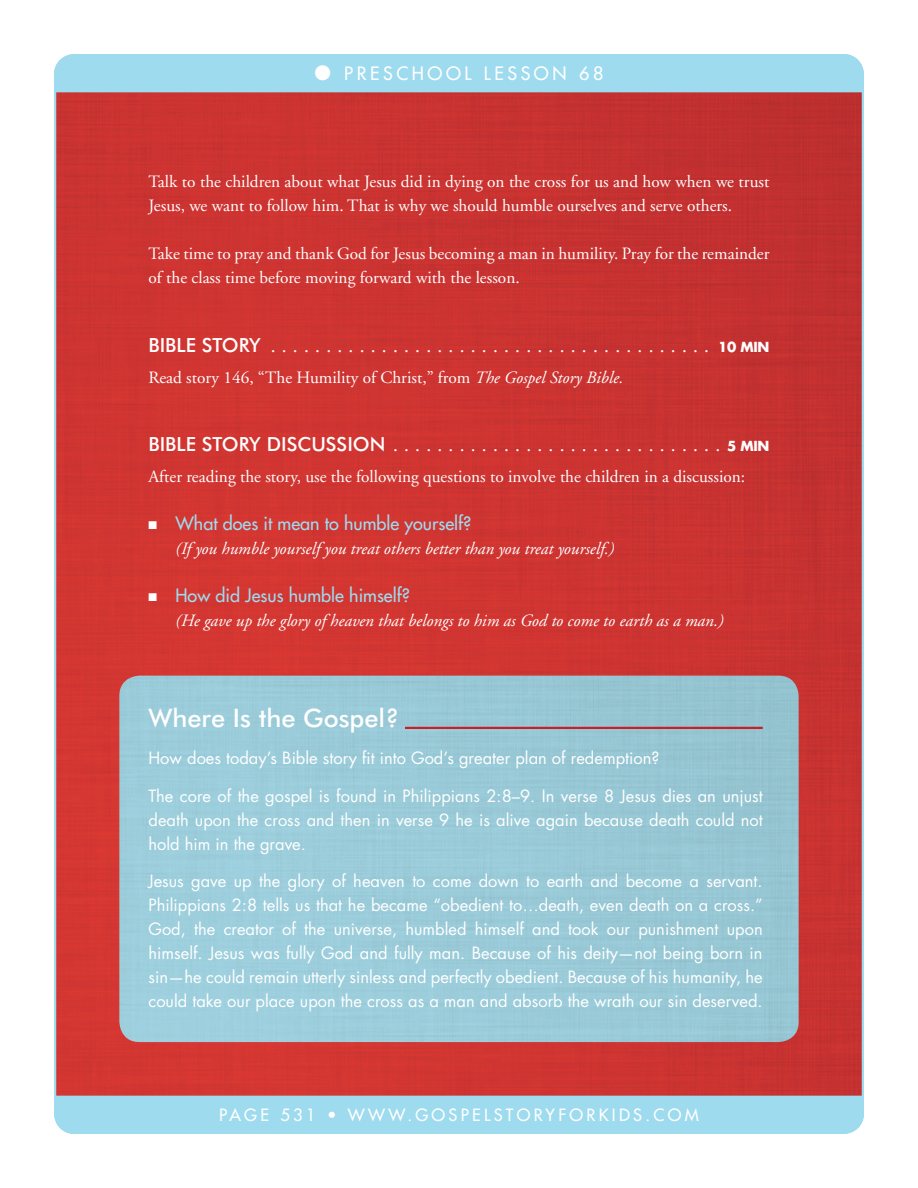
<style>
.page{position:relative;width:918px;height:1188px;background:#fff}
.page>*{position:absolute;margin:0;border:0;box-sizing:border-box;transform-origin:0 0}
.WIJ_HED{font:500 25.5px "Futura BT";color:#fff}
.SUB_1{font:19.5px "Adobe Garamond";color:#fff}
.t1{font:18px "Futura";color:#9edbee}
.t2{font:18px "Futura";letter-spacing:.2em;color:#fff}
.TXT{font:17.25px/24px "Adobe Garamond";color:#fff}
.Bulleted_Answer{font:italic 17.25px "Adobe Garamond";color:#fff}
.WIJ_Txt{font:16.5px/24px "Futura";color:#fff;text-align:justify}
.t3{font:16.5px "Futura";letter-spacing:.2em;color:#fff}
.s1{font-family:"Futura BT";font-weight:500}
.s2{font-family:"Futura";font-weight:700;font-size:13.5px}
.s3{font-style:italic}
.s4{color:#fff}
</style>
<div class="page">
<img style="left:57px;top:92px;width:804px;height:1004px">
<div style="left:54px;top:54px;width:810px;height:38px;background:#9edbee"></div>
<div style="left:54px;top:1096px;width:810px;height:38px;background:#9edbee"></div>
<div style="left:119px;top:676px;width:680px;height:366px;background:#9acad8"></div>
<hr style="left:405px;top:727px;width:358px;height:2px;background:#c82026">
<p class="t2" style="left:315px;top:62px;width:290px">● PRESCHOOL LESSON 68</p>
<p class="TXT" style="left:148px;top:170px;width:622px">Talk to the children about what Jesus did in dying on the cross for us and how when we trust<br>Jesus, we want to follow him. That is why we should humble ourselves and serve others.</p>
<p class="TXT" style="left:148px;top:242px;width:623px">Take time to pray and thank God for Jesus becoming a man in humility. Pray for the remainder of the class time before moving forward with the lesson.</p>
<p class="SUB_1" style="left:148px;top:336px;width:623px"><span class="s1">BIBLE STORY</span> ........................................ <span class="s2">10 MIN</span></p>
<p class="TXT" style="left:148px;top:366px;width:476px">Read story 146, “The Humility of Christ,” from <span class="s3">The Gospel Story Bible.</span></p>
<p class="SUB_1" style="left:148px;top:435px;width:623px"><span class="s1">BIBLE STORY DISCUSSION</span> .............................. <span class="s2">5 MIN</span></p>
<p class="TXT" style="left:148px;top:465px;width:598px">After reading the story, use the following questions to involve the children in a discussion:</p>
<p class="t1" style="left:148px;top:512px;width:324px"><span class="s4">■</span> What does it mean to humble yourself?</p>
<p class="Bulleted_Answer" style="left:176px;top:540px;width:440px">(If you humble yourself you treat others better than you treat yourself.)</p>
<p class="t1" style="left:148px;top:584px;width:263px"><span class="s4">■</span> How did Jesus humble himself?</p>
<p class="Bulleted_Answer" style="left:176px;top:612px;width:550px">(He gave up the glory of heaven that belongs to him as God to come to earth as a man.)</p>
<p class="WIJ_HED" style="left:148px;top:702px;width:252px">Where Is the Gospel?</p>
<p class="WIJ_Txt" style="left:148px;top:746px;width:513px">How does today’s Bible story fit into God’s greater plan of redemption?</p>
<p class="WIJ_Txt" style="left:148px;top:784px;width:616px">The core of the gospel is found in Philippians 2:8–9. In verse 8 Jesus dies an unjust death upon the cross and then in verse 9 he is alive again because death could not hold him in the grave.</p>
<p class="WIJ_Txt" style="left:148px;top:869px;width:616px">Jesus gave up the glory of heaven to come down to earth and become a servant.<br>Philippians 2:8 tells us that he became “obedient to…death, even death on a cross.” God, the creator of the universe, humbled himself and took our punishment upon himself. Jesus was fully God and fully man. Because of his deity—not being born in sin—he could remain utterly sinless and perfectly obedient. Because of his humanity, he could take our place upon the cross as a man and absorb the wrath our sin deserved.</p>
<p class="t3" style="left:219px;top:1105px;width:481px">PAGE 531 • WWW.GOSPELSTORYFORKIDS.COM</p>
</div>
